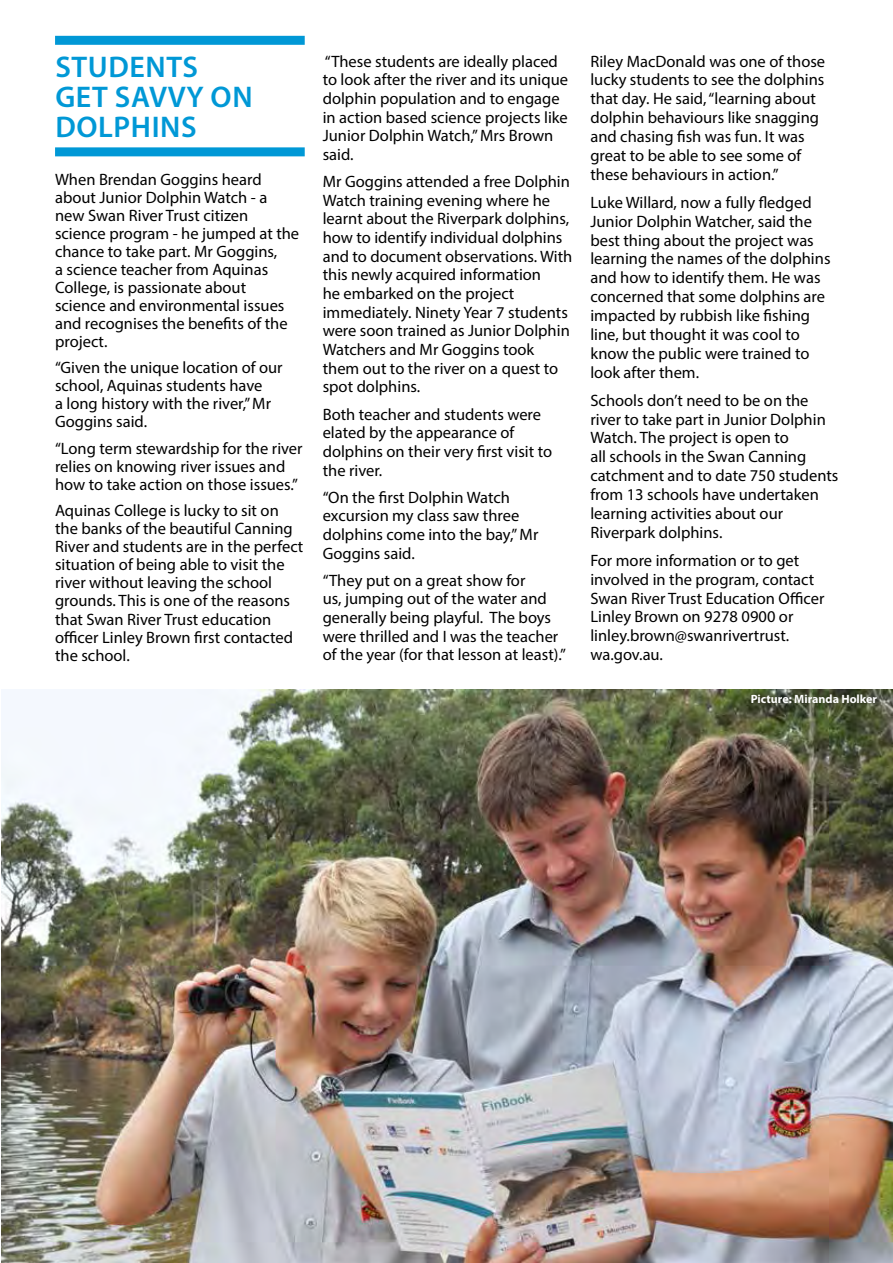
<style>
.page{position:relative;width:893px;height:1263px;background:#fff}
.page>*{position:absolute;margin:0;border:0;box-sizing:border-box;transform-origin:0 0}
.t1{font:600 30px/30px "Myriad Pro";letter-spacing:.02em;color:#0098d6}
.t2{font:16.5px/18.9px "Myriad Pro";color:#000}
.t3{font:700 12px "Myriad Pro";color:#fff}
</style>
<div class="page">
<div style="left:55px;top:36px;width:250px;height:9px;background:#0098d6"></div>
<div style="left:55px;top:147px;width:250px;height:9px;background:#0098d6"></div>
<img style="left:1px;top:689px;width:892px;height:574px">
<h1 class="t1" style="left:55px;top:51px;width:199px">STUDENTS<br>GET SAVVY ON<br>DOLPHINS</h1>
<p class="t2" style="left:55px;top:170px;width:246px;line-height:18px">When Brendan Goggins heard about Junior Dolphin Watch - a new Swan River Trust citizen science program - he jumped at the chance to take part. Mr Goggins,<br>a science teacher from Aquinas<br>College, is passionate about science and environmental issues and recognises the benefits of the project.</p>
<p class="t2" style="left:55px;top:358px;width:229px;line-height:18px">“Given the unique location of our school, Aquinas students have<br>a long history with the river,” Mr<br>Goggins said.</p>
<p class="t2" style="left:55px;top:439px;width:249px;line-height:18px">“Long term stewardship for the river relies on knowing river issues and how to take action on those issues.”</p>
<p class="t2" style="left:55px;top:502px;width:250px;line-height:18px">Aquinas College is lucky to sit on the banks of the beautiful Canning<br>River and students are in the perfect situation of being able to visit the river without leaving the school grounds. This is one of the reasons that Swan River Trust education officer Linley Brown first contacted the school.</p>
<p class="t2" style="left:323px;top:51px;width:247px">“These students are ideally placed to look after the river and its unique dolphin population and to engage in action based science projects like<br>Junior Dolphin Watch,” Mrs Brown said.</p>
<p class="t2" style="left:323px;top:172px;width:251px">Mr Goggins attended a free Dolphin<br>Watch training evening where he learnt about the Riverpark dolphins, how to identify individual dolphins and to document observations. With this newly acquired information<br>he embarked on the project immediately. Ninety Year 7 students were soon trained as Junior Dolphin<br>Watchers and Mr Goggins took them out to the river on a quest to spot dolphins.</p>
<p class="t2" style="left:323px;top:404px;width:231px">Both teacher and students were elated by the appearance of dolphins on their very first visit to the river.</p>
<p class="t2" style="left:323px;top:488px;width:217px">“On the first Dolphin Watch excursion my class saw three dolphins come into the bay,” Mr<br>Goggins said.</p>
<p class="t2" style="left:323px;top:571px;width:245px">“They put on a great show for<br>us, jumping out of the water and generally being playful. The boys were thrilled and I was the teacher of the year (for that lesson at least).”</p>
<p class="t2" style="left:590px;top:51px;width:236px">Riley MacDonald was one of those lucky students to see the dolphins that day. He said, “learning about dolphin behaviours like snagging and chasing fish was fun. It was great to be able to see some of these behaviours in action.”</p>
<p class="t2" style="left:590px;top:192px;width:242px">Luke Willard, now a fully fledged<br>Junior Dolphin Watcher, said the best thing about the project was learning the names of the dolphins and how to identify them. He was concerned that some dolphins are impacted by rubbish like fishing line, but thought it was cool to know the public were trained to look after them.</p>
<p class="t2" style="left:590px;top:390px;width:250px">Schools don’t need to be on the river to take part in Junior Dolphin<br>Watch. The project is open to<br>all schools in the Swan Canning catchment and to date 750 students from 13 schools have undertaken learning activities about our<br>Riverpark dolphins.</p>
<p class="t2" style="left:590px;top:550px;width:236px">For more information or to get involved in the program, contact<br>Swan River Trust Education Officer<br>Linley Brown on 9278 0900 or linley.brown@swanrivertrust. wa.gov.au.</p>
<p class="t3" style="left:751px;top:691px;width:128px">Picture: Miranda Holker</p>
</div>
